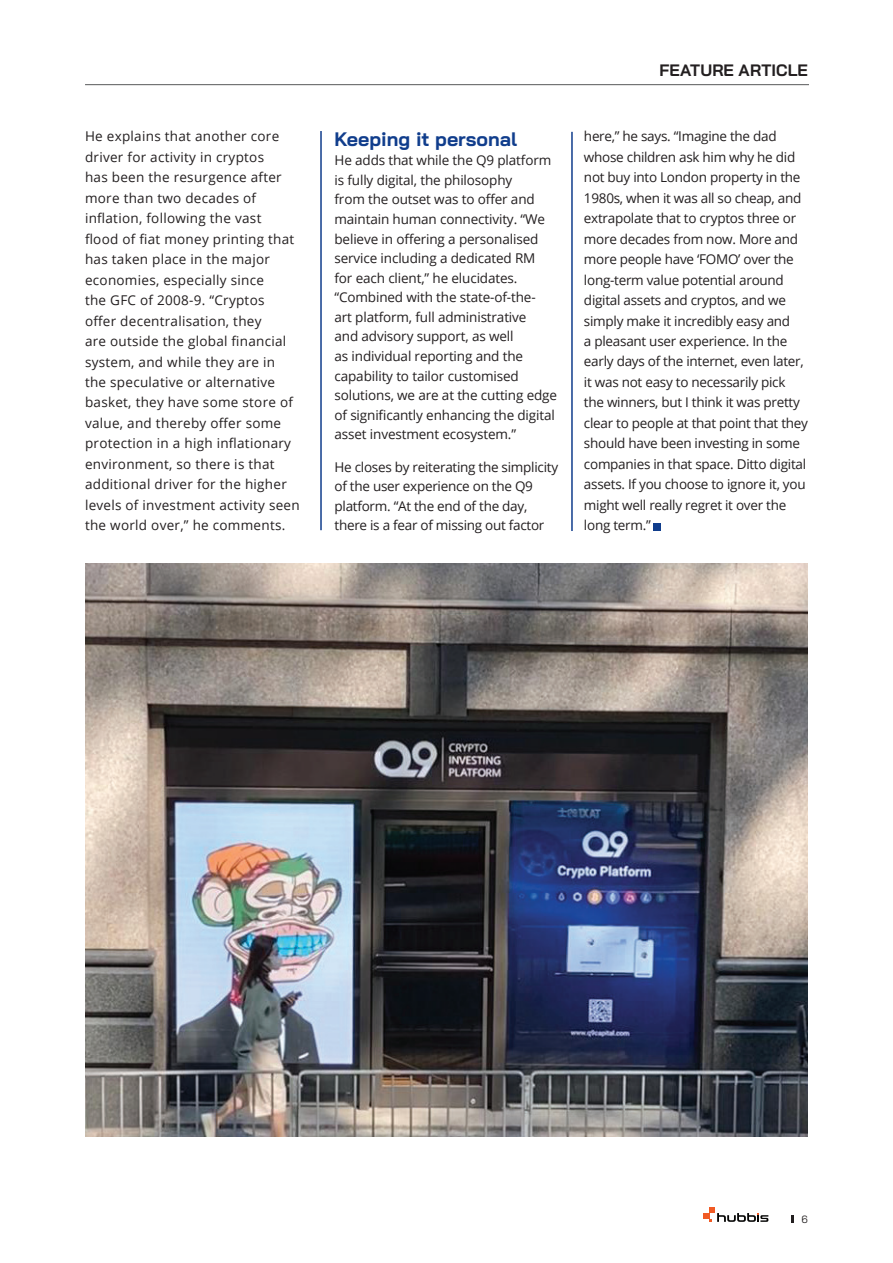
<style>
.page{position:relative;width:893px;height:1263px;background:#fff}
.page>*{position:absolute;margin:0;border:0;box-sizing:border-box;transform-origin:0 0}
.t1{font:700 19.5px "Bai Jamjuree";color:#103d8c}
.t2{font:700 16.5px "Bai Jamjuree";letter-spacing:.005em;color:#231f20}
.t3{font:13.5px/20.4px "Open Sans";letter-spacing:-.01em;color:#231f20}
.t4{font:13.5px/20.4px "Open Sans";letter-spacing:.02em;color:#231f20}
.t5{font:10.5px "Bai Jamjuree";color:#231f20}
</style>
<div class="page">
<svg style="left:703px;top:1207px;width:65px;height:15px"></svg>
<svg style="left:791px;top:1215px;width:2px;height:8px"></svg>
<div style="left:654px;top:523px;width:7px;height:7px;background:#103d8c"></div>
<img style="left:85px;top:563px;width:723px;height:574px">
<hr style="left:320px;top:131px;width:2px;height:399px;background:#103d8c">
<hr style="left:571px;top:132px;width:2px;height:399px;background:#103d8c">
<hr style="left:85px;top:84px;width:724px;height:1px;background:#57585a">
<p class="t4" style="left:85px;top:126px;width:216px">He explains that another core driver for activity in cryptos<br>has been the resurgence after more than two decades of inflation, following the vast<br>flood of fiat money printing that has taken place in the major economies, especially since<br>the GFC of 2008-9. “Cryptos<br>offer decentralisation, they<br>are outside the global financial system, and while they are in<br>the speculative or alternative basket, they have some store of value, and thereby offer some protection in a high inflationary environment, so there is that additional driver for the higher levels of investment activity seen the world over,” he comments.</p>
<h1 class="t1" style="left:334px;top:128px;width:184px">Keeping it personal</h1>
<p class="t3" style="left:334px;top:150px;width:224px;line-height:19.5px">He adds that while the Q9 platform is fully digital, the philosophy<br>from the outset was to offer and maintain human connectivity. “We believe in offering a personalised service including a dedicated RM<br>for each client,” he elucidates. “Combined with the state-of-the-<br>art platform, full administrative<br>and advisory support, as well<br>as individual reporting and the capability to tailor customised solutions, we are at the cutting edge of significantly enhancing the digital asset investment ecosystem.”</p>
<p class="t3" style="left:334px;top:457px;width:225px;line-height:19.5px">He closes by reiterating the simplicity of the user experience on the Q9 platform. “At the end of the day, there is a fear of missing out factor</p>
<p class="t2" style="left:659px;top:61px;width:150px">FEATURE ARTICLE</p>
<p class="t3" style="left:584px;top:126px;width:225px">here,” he says. “Imagine the dad whose children ask him why he did not buy into London property in the 1980s, when it was all so cheap, and extrapolate that to cryptos three or more decades from now. More and more people have ‘FOMO’ over the long-term value potential around digital assets and cryptos, and we simply make it incredibly easy and<br>a pleasant user experience. In the early days of the internet, even later, it was not easy to necessarily pick the winners, but I think it was pretty clear to people at that point that they should have been investing in some companies in that space. Ditto digital assets. If you choose to ignore it, you might well really regret it over the long term.”</p>
<p class="t5" style="left:802px;top:1210px;width:8px">6</p>
</div>
